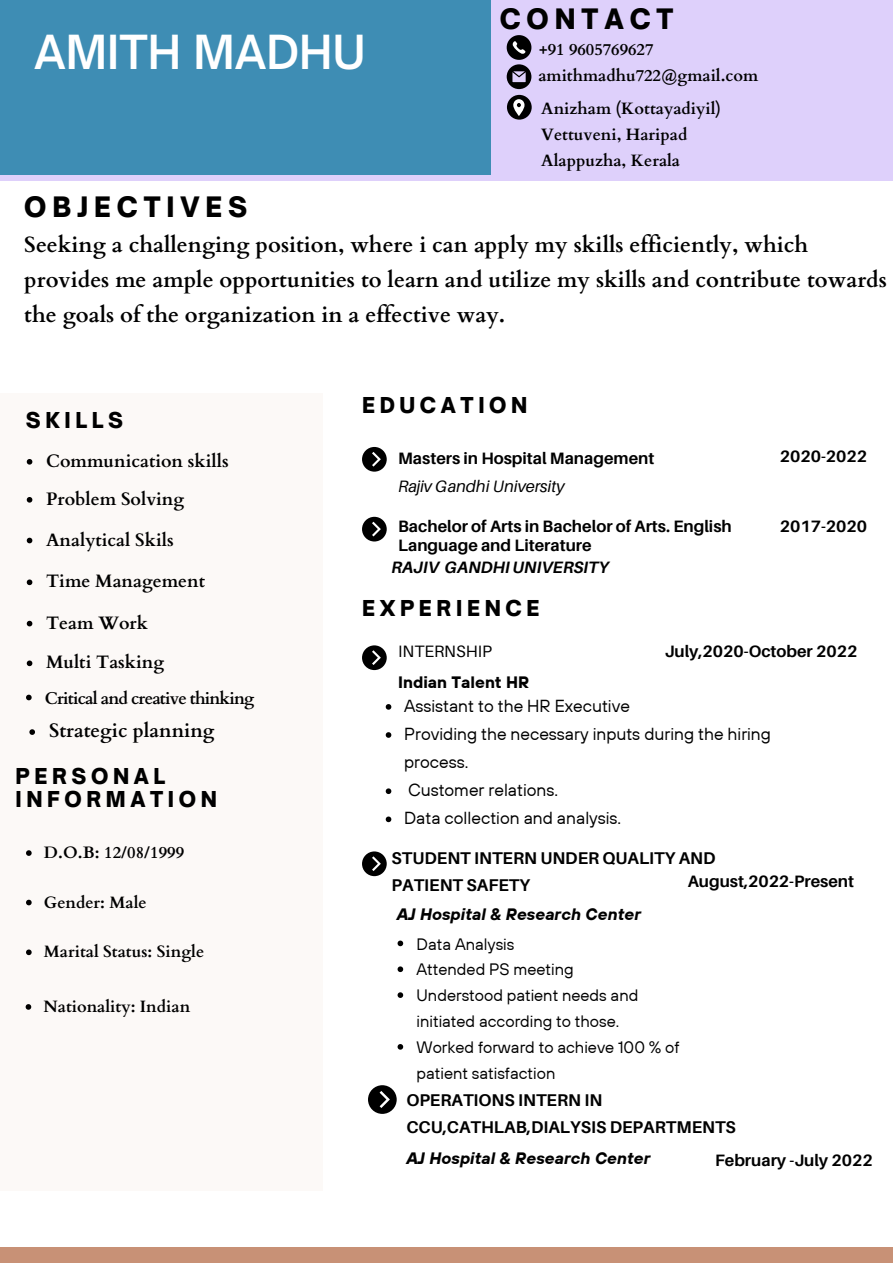
<style>
.page{position:relative;width:893px;height:1264px;background:#fff}
.page>*{position:absolute;margin:0;border:0;box-sizing:border-box;transform-origin:0 0}
.t1{font:600 45px "Open Sauce One";color:#fff}
.t2{font:900 27px "Open Sauce One";letter-spacing:.22em;color:#000}
.t3{font:700 22.05px/34.8px "Cardo";color:#000}
.t4{font:900 21px/23.5px "Open Sauce One";letter-spacing:.22em;color:#000}
.t5{font:700 19.5px "Cardo";color:#000}
.t6{font:700 18px "Cardo";color:#000}
.t7{font:17.4px/28px "TT Hoves";color:#000}
.t8{font:700 17.1px "Cardo";letter-spacing:-.045em;color:#000}
.t9{font:700 16.95px/26.7px "Aileron";color:#000}
.t10{font:700 16.5px/19px "Aileron";color:#000}
.t11{font:700 16.5px/25.8px "Cardo";color:#000}
.t12{font:16.5px/25.8px "TT Hoves";color:#000}
.t13{font:italic 700 16.5px "TT Hoves";color:#000}
.t14{font:italic 16.5px "Aileron";color:#000}
.t15{font:italic 700 16.5px "Aileron";color:#000}
.t16{font:700 16.5px "TT Hoves";color:#000}
.t17{font:16.5px "Aileron";color:#000}
</style>
<div class="page">
<div style="left:0;top:0;width:892px;height:180px;background:#ded0fb"></div>
<div style="left:0;top:0;width:490px;height:174px;background:#3e8db4"></div>
<div style="left:0;top:393px;width:323px;height:797px;background:#fcf9f7"></div>
<svg style="left:506px;top:35px;width:25px;height:54px"></svg>
<div style="left:507px;top:95px;width:24px;height:25px;background:#000;border-radius:50%"></div>
<svg style="left:513px;top:99px;width:11px;height:17px"></svg>
<svg style="left:27px;top:459px;width:5px;height:5px"></svg>
<svg style="left:27px;top:620px;width:5px;height:6px"></svg>
<svg style="left:27px;top:579px;width:5px;height:6px"></svg>
<svg style="left:27px;top:497px;width:5px;height:5px"></svg>
<svg style="left:27px;top:537px;width:5px;height:6px"></svg>
<div style="left:362px;top:447px;width:24px;height:24px;background:#000;border-radius:50%"></div>
<svg style="left:372px;top:452px;width:8px;height:14px"></svg>
<div style="left:362px;top:517px;width:24px;height:24px;background:#000;border-radius:50%"></div>
<svg style="left:372px;top:521px;width:8px;height:15px"></svg>
<svg style="left:385px;top:704px;width:6px;height:5px"></svg>
<svg style="left:385px;top:732px;width:6px;height:5px"></svg>
<svg style="left:385px;top:788px;width:6px;height:6px"></svg>
<svg style="left:385px;top:816px;width:6px;height:6px"></svg>
<svg style="left:397px;top:940px;width:6px;height:6px"></svg>
<svg style="left:397px;top:966px;width:6px;height:6px"></svg>
<svg style="left:397px;top:992px;width:6px;height:5px"></svg>
<svg style="left:397px;top:1044px;width:6px;height:5px"></svg>
<div style="left:362px;top:645px;width:24px;height:25px;background:#000;border-radius:50%"></div>
<svg style="left:372px;top:650px;width:8px;height:15px"></svg>
<div style="left:362px;top:851px;width:24px;height:25px;background:#000;border-radius:50%"></div>
<svg style="left:372px;top:856px;width:8px;height:15px"></svg>
<div style="left:0;top:1247px;width:892px;height:15px;background:#c89176"></div>
<svg style="left:27px;top:660px;width:5px;height:6px"></svg>
<svg style="left:26px;top:694px;width:6px;height:6px"></svg>
<svg style="left:29px;top:729px;width:6px;height:6px"></svg>
<svg style="left:26px;top:850px;width:6px;height:5px"></svg>
<svg style="left:26px;top:899px;width:6px;height:6px"></svg>
<svg style="left:26px;top:949px;width:6px;height:6px"></svg>
<svg style="left:26px;top:1004px;width:5px;height:5px"></svg>
<div style="left:368px;top:1085px;width:28px;height:28px;background:#000;border-radius:50%"></div>
<svg style="left:379px;top:1091px;width:10px;height:17px"></svg>
<p class="t2" style="left:499px;top:2px;width:175px">CONTACT</p>
<h1 class="t1" style="left:34px;top:24px;width:333px">AMITH MADHU</h1>
<p class="t11" style="left:538px;top:37px;width:221px">+91 9605769627 amithmadhu722@gmail.com</p>
<p class="t11" style="left:541px;top:96px;width:181px">Anizham (Kottayadiyil)<br>Vettuveni, Haripad<br>Alappuzha, Kerala</p>
<p class="t2" style="left:24px;top:189px;width:225px">OBJECTIVES</p>
<p class="t3" style="left:24px;top:228px;width:864px">Seeking a challenging position, where i can apply my skills efficiently, which provides me ample opportunities to learn and utilize my skills and contribute towards the goals of the organization in a effective way.</p>
<p class="t4" style="left:26px;top:408px;width:99px">SKILLS</p>
<p class="t6" style="left:46px;top:449px;width:184px">Communication skills</p>
<p class="t6" style="left:46px;top:487px;width:140px">Problem Solving</p>
<p class="t6" style="left:46px;top:527px;width:129px">Analytical Skils</p>
<p class="t6" style="left:46px;top:569px;width:160px">Time Management</p>
<p class="t6" style="left:46px;top:611px;width:103px">Team Work</p>
<p class="t6" style="left:46px;top:650px;width:120px">Multi Tasking</p>
<p class="t8" style="left:45px;top:686px;width:211px">Critical and creative thinking</p>
<p class="t5" style="left:49px;top:717px;width:167px">Strategic planning</p>
<p class="t4" style="left:16px;top:764px;width:203px">PERSONAL<br>INFORMATION</p>
<p class="t11" style="left:44px;top:840px;width:142px">D.O.B: 12/08/1999</p>
<p class="t11" style="left:44px;top:889px;width:104px">Gender: Male</p>
<p class="t11" style="left:44px;top:939px;width:162px">Marital Status: Single</p>
<p class="t11" style="left:44px;top:993px;width:148px">Nationality: Indian</p>
<p class="t4" style="left:362px;top:393px;width:167px">EDUCATION</p>
<p class="t10" style="left:398px;top:449px;width:258px">Masters in Hospital Management</p>
<p class="t14" style="left:398px;top:475px;width:168px">Rajiv Gandhi University</p>
<p class="t10" style="left:398px;top:516px;width:335px">Bachelor of Arts in Bachelor of Arts. English<br>Language and Literature</p>
<p class="t15" style="left:391px;top:556px;width:219px">RAJIV GANDHI UNIVERSITY</p>
<p class="t4" style="left:362px;top:596px;width:179px">EXPERIENCE</p>
<p class="t10" style="left:779px;top:446px;width:89px">2020-2022</p>
<p class="t10" style="left:779px;top:516px;width:89px">2017-2020</p>
<p class="t10" style="left:664px;top:641px;width:194px">July,2020-October 2022</p>
<p class="t17" style="left:398px;top:641px;width:95px">INTERNSHIP</p>
<p class="t16" style="left:398px;top:671px;width:133px">Indian Talent HR</p>
<p class="t7" style="left:404px;top:691px;width:368px">Assistant to the HR Executive<br>Providing the necessary inputs during the hiring process.<br>Customer relations.<br>Data collection and analysis.</p>
<p class="t9" style="left:391px;top:844px;width:325px">STUDENT INTERN UNDER QUALITY AND<br>PATIENT SAFETY</p>
<p class="t13" style="left:397px;top:903px;width:246px">AJ Hospital &amp; Research Center</p>
<p class="t12" style="left:416px;top:930px;width:264px">Data Analysis<br>Attended PS meeting<br>Understood patient needs and initiated according to those.<br>Worked forward to achieve 100 % of patient satisfaction</p>
<p class="t10" style="left:687px;top:871px;width:168px">August,2022-Present</p>
<p class="t9" style="left:406px;top:1086px;width:331px">OPERATIONS INTERN IN<br>CCU,CATHLAB,DIALYSIS DEPARTMENTS</p>
<p class="t13" style="left:406px;top:1147px;width:246px">AJ Hospital &amp; Research Center</p>
<p class="t10" style="left:715px;top:1150px;width:159px">February -July 2022</p>
</div>
